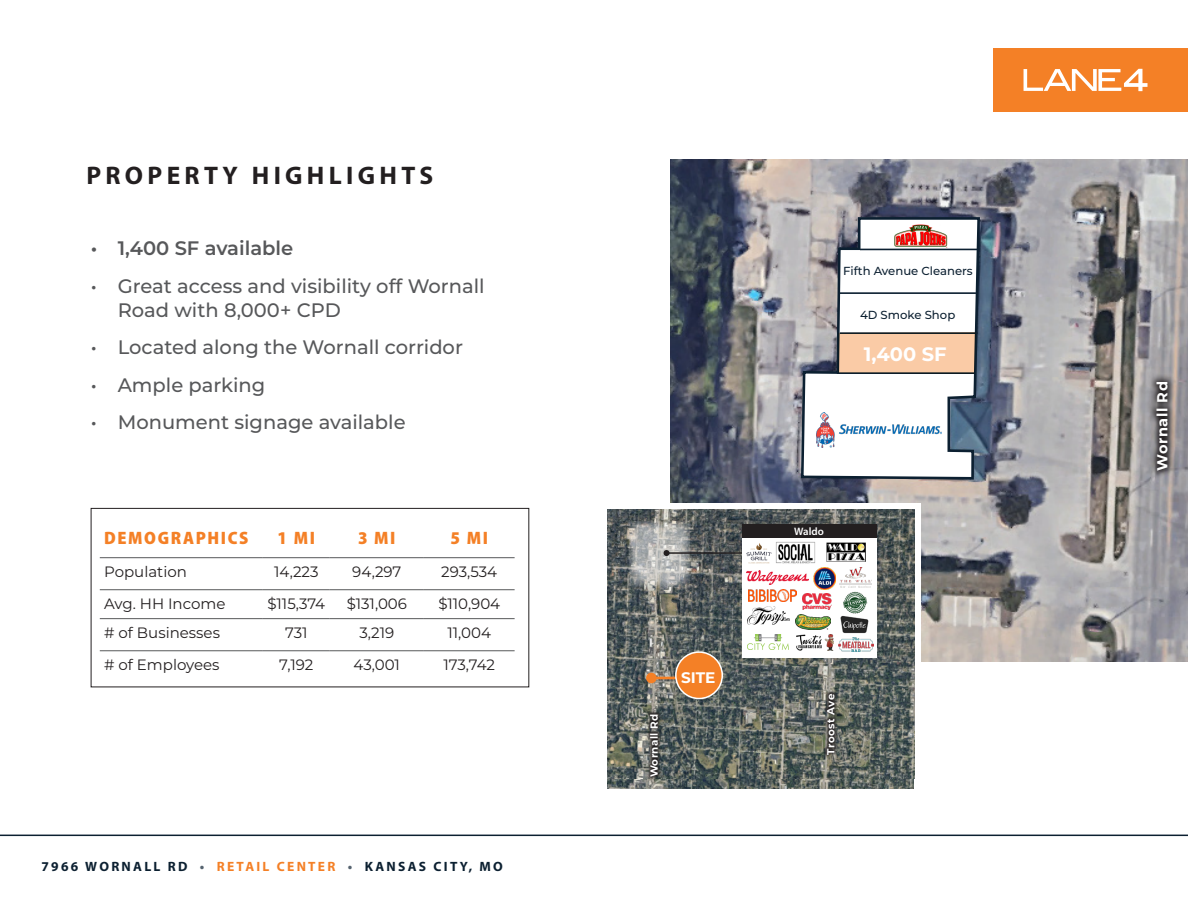
<style>
.page{position:relative;width:1188px;height:918px;background:#fff}
.page>*{position:absolute;margin:0;border:0;box-sizing:border-box;transform-origin:0 0}
.Contact_Info{font:700 25.5px "Myriad Pro";letter-spacing:.17em;color:#231f20}
.t1{font:500 19.5px/24px "Montserrat";color:#57585a}
.t2{font:600 19.5px "Montserrat";color:#57585a}
.t3{font:700 19.35px "Montserrat";color:#fff}
.t4{font:900 semi-condensed 18px "Myriad Pro";letter-spacing:.09em;color:#f48026}
.t5{font:700 15.3px "Montserrat";color:#fff}
.t6{font:15px "Montserrat";color:#231f20}
.t7{font:700 14.55px "Montserrat";letter-spacing:.04em;color:#fff}
.Contact_Info-2{font:700 13.5px "Myriad Pro";letter-spacing:.17em;color:#0c2031}
.t8{font:500 11.7px "Montserrat";color:#0c2031}
.t9{font:600 10.8px "Myriad Pro";color:#fff}
.t10{font:700 10.35px "Montserrat";letter-spacing:.04em;color:#fff}
.s1{color:#55636f}
.s2{color:#f48026}
</style>
<div class="page">
<div style="left:994px;top:48px;width:194px;height:64px;background:#f48026"></div>
<svg style="left:1024px;top:69px;width:124px;height:22px"></svg>
<hr style="left:0;top:835px;width:1188px;height:1px;background:#0c2031">
<img style="left:671px;top:160px;width:517px;height:502px">
<svg style="left:800px;top:216px;width:181px;height:265px"></svg>
<hr style="left:860px;top:249px;width:119px;height:1px;background:#0c2031">
<hr style="left:838px;top:292px;width:138px;height:2px;background:#0c2031">
<hr style="left:837px;top:372px;width:139px;height:2px;background:#0c2031">
<hr style="left:840px;top:332px;width:138px;height:2px;background:#0c2031">
<img style="left:816px;top:412px;width:125px;height:36px">
<img style="left:894px;top:224px;width:54px;height:23px">
<svg style="left:838px;top:332px;width:138px;height:42px;background:#e2ba99"></svg>
<svg style="left:1147px;top:374px;width:29px;height:104px;background:#746f70"></svg>
<div style="left:599px;top:503px;width:322px;height:289px;background:#fff"></div>
<img style="left:607px;top:779px;width:307px;height:9px">
<img style="left:607px;top:509px;width:307px;height:270px">
<hr style="left:651px;top:677px;width:60px;height:2px;background:#f48026">
<div style="left:646px;top:673px;width:11px;height:10px;background:#f48026;border-radius:50%"></div>
<div style="left:676px;top:652px;width:46px;height:47px;background:#f48026;border-radius:50%"></div>
<div style="left:675px;top:651px;width:48px;height:48px;border:2px solid #fff;border-radius:50%"></div>
<svg style="left:629px;top:521px;width:61px;height:67px;background:#aaacaa"></svg>
<hr style="left:667px;top:552px;width:81px;height:2px;background:#231f20">
<svg style="left:664px;top:550px;width:6px;height:6px"></svg>
<svg style="left:823px;top:690px;width:15px;height:68px"></svg>
<svg style="left:646px;top:711px;width:15px;height:69px"></svg>
<div style="left:742px;top:537px;width:134px;height:121px;background:#fff"></div>
<img style="left:747px;top:607px;width:42px;height:18px">
<img style="left:776px;top:541px;width:40px;height:23px">
<img style="left:795px;top:614px;width:36px;height:16px">
<img style="left:839px;top:567px;width:32px;height:20px">
<img style="left:746px;top:543px;width:26px;height:21px">
<img style="left:748px;top:590px;width:48px;height:11px">
<img style="left:747px;top:635px;width:41px;height:15px">
<img style="left:796px;top:635px;width:37px;height:15px">
<img style="left:843px;top:591px;width:25px;height:23px">
<img style="left:826px;top:543px;width:39px;height:19px">
<img style="left:838px;top:638px;width:35px;height:14px">
<div style="left:742px;top:524px;width:134px;height:14px;background:#231f20"></div>
<img style="left:840px;top:615px;width:28px;height:19px">
<img style="left:746px;top:570px;width:63px;height:14px">
<svg style="left:802px;top:595px;width:1px;height:15px"></svg>
<img style="left:803px;top:593px;width:29px;height:17px">
<svg style="left:820px;top:567px;width:16px;height:23px"></svg>
<img style="left:813px;top:568px;width:22px;height:21px">
<div style="left:91px;top:508px;width:438px;height:179px;border:1px solid #231f20"></div>
<hr style="left:100px;top:589px;width:163px;height:1px;background:#57585a">
<hr style="left:263px;top:589px;width:67px;height:1px;background:#57585a">
<hr style="left:330px;top:589px;width:94px;height:1px;background:#57585a">
<hr style="left:424px;top:589px;width:91px;height:1px;background:#57585a">
<hr style="left:100px;top:618px;width:163px;height:1px;background:#57585a">
<hr style="left:263px;top:618px;width:67px;height:1px;background:#57585a">
<hr style="left:330px;top:618px;width:94px;height:1px;background:#57585a">
<hr style="left:424px;top:618px;width:91px;height:1px;background:#57585a">
<hr style="left:100px;top:651px;width:163px;height:1px;background:#57585a">
<hr style="left:263px;top:651px;width:67px;height:1px;background:#57585a">
<hr style="left:330px;top:651px;width:94px;height:1px;background:#57585a">
<hr style="left:424px;top:651px;width:91px;height:1px;background:#57585a">
<hr style="left:100px;top:557px;width:163px;height:1px;background:#57585a">
<hr style="left:263px;top:557px;width:67px;height:1px;background:#57585a">
<hr style="left:330px;top:557px;width:94px;height:1px;background:#57585a">
<hr style="left:424px;top:557px;width:91px;height:1px;background:#57585a">
<p class="Contact_Info" style="left:86px;top:159px;width:348px">PROPERTY HIGHLIGHTS</p>
<p class="t2" style="left:91px;top:234px;width:204px">• 1,400 SF available</p>
<p class="t1" style="left:118px;top:273px;width:368px;text-indent:-27px">• Great access and visibility off Wornall<br>Road with 8,000+ CPD</p>
<p class="t1" style="left:91px;top:334px;width:374px">• Located along the Wornall corridor</p>
<p class="t1" style="left:91px;top:372px;width:176px">• Ample parking</p>
<p class="t1" style="left:91px;top:409px;width:316px">• Monument signage available</p>
<p class="t4" style="left:104px;top:526px;width:146px">DEMOGRAPHICS</p>
<p class="t4" style="left:278px;top:526px;width:39px">1 MI</p>
<p class="t4" style="left:358px;top:526px;width:39px">3 MI</p>
<p class="t4" style="left:451px;top:526px;width:39px">5 MI</p>
<p class="t6" style="left:104px;top:561px;width:84px">Population</p>
<p class="t6" style="left:274px;top:561px;width:46px">14,223</p>
<p class="t6" style="left:352px;top:561px;width:51px">94,297</p>
<p class="t6" style="left:441px;top:561px;width:57px">293,534</p>
<p class="t6" style="left:104px;top:593px;width:123px">Avg. HH Income</p>
<p class="t6" style="left:267px;top:593px;width:59px">$115,374</p>
<p class="t6" style="left:347px;top:593px;width:62px">$131,006</p>
<p class="t6" style="left:438px;top:593px;width:63px">$110,904</p>
<p class="t6" style="left:104px;top:622px;width:117px"># of Businesses</p>
<p class="t6" style="left:285px;top:622px;width:24px">731</p>
<p class="t6" style="left:359px;top:622px;width:36px">3,219</p>
<p class="t6" style="left:447px;top:622px;width:45px">11,004</p>
<p class="t6" style="left:104px;top:654px;width:117px"># of Employees</p>
<p class="t6" style="left:279px;top:654px;width:36px">7,192</p>
<p class="t6" style="left:354px;top:654px;width:48px">43,001</p>
<p class="t6" style="left:443px;top:654px;width:53px">173,742</p>
<p class="Contact_Info-2" style="left:42px;top:858px;width:463px">7966 WORNALL RD <span class="s1">•</span> <span class="s2">RETAIL CENTER</span> <span class="s1">•</span> KANSAS CITY, MO</p>
<p class="t10" style="left:647px;top:777px;width:65px;rotate:-90deg">Wornall Rd</p>
<p class="t5" style="left:681px;top:666px;width:36px">SITE</p>
<p class="t8" style="left:843px;top:263px;width:131px">Fifth Avenue Cleaners</p>
<p class="t8" style="left:860px;top:306px;width:97px">4D Smoke Shop</p>
<p class="t3" style="left:864px;top:340px;width:84px">1,400 SF</p>
<p class="t9" style="left:794px;top:524px;width:31px">Waldo</p>
<p class="t10" style="left:823px;top:755px;width:62px;rotate:-90deg">Troost Ave</p>
<p class="t7" style="left:1152px;top:471px;width:91px;rotate:-90deg">Wornall Rd</p>
</div>
